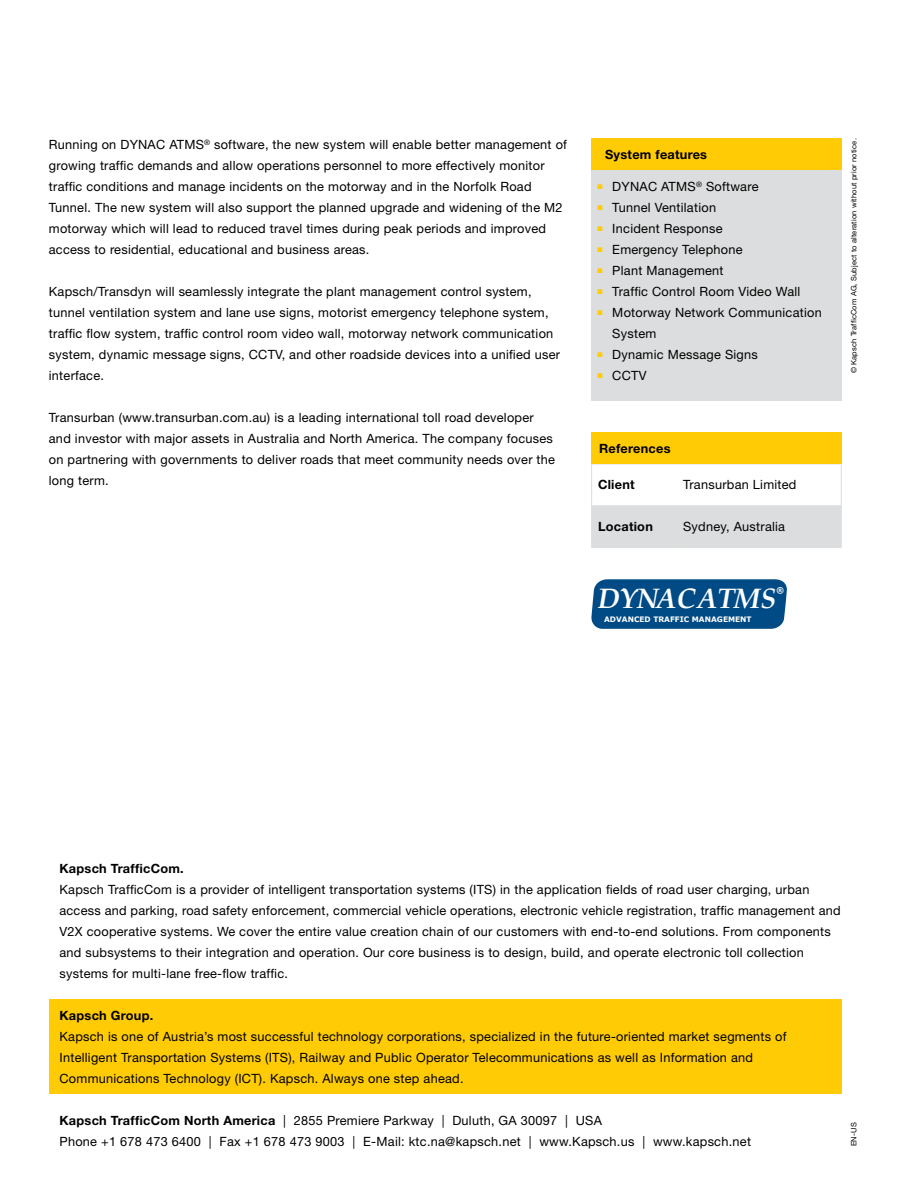
<style>
.page{position:relative;width:918px;height:1188px;background:#fff}
.page>*{position:absolute;margin:0;border:0;box-sizing:border-box;transform-origin:0 0}
.t1{font:italic 700 28.05px "Book Antiqua";color:#fff}
.t2{font:12.75px/21px "Helvetica Neue";letter-spacing:.02em;color:#000}
.t3{font:700 12.75px "Helvetica Neue";letter-spacing:.02em;color:#000}
.t4{font:700 7.95px "Verdana";color:#fff}
.t5{font:7.5px "Helvetica Neue";letter-spacing:.02em;color:#000}
.t6{font:700 7.5px "Verdana";color:#fff}
.s1{color:#ffcb05}
.s2{font-weight:700}
</style>
<div class="page">
<div style="left:49px;top:999px;width:792px;height:95px;background:#ffcb05"></div>
<div style="left:592px;top:505px;width:249px;height:42px;background:#dcddde"></div>
<hr style="left:591px;top:464px;width:86px;height:1px;background:#dcddde">
<hr style="left:677px;top:464px;width:164px;height:1px;background:#dcddde">
<hr style="left:591px;top:506px;width:86px;height:1px;background:#dcddde">
<hr style="left:677px;top:506px;width:164px;height:1px;background:#dcddde">
<hr style="left:591px;top:547px;width:86px;height:1px;background:#dcddde">
<hr style="left:677px;top:547px;width:164px;height:1px;background:#dcddde">
<hr style="left:591px;top:464px;width:1px;height:42px;background:#dcddde">
<hr style="left:841px;top:464px;width:1px;height:42px;background:#dcddde">
<hr style="left:591px;top:506px;width:1px;height:41px;background:#dcddde">
<hr style="left:841px;top:506px;width:1px;height:41px;background:#dcddde">
<div style="left:591px;top:432px;width:250px;height:32px;background:#ffcb05"></div>
<div style="left:591px;top:139px;width:250px;height:31px;background:#ffcb05"></div>
<div style="left:591px;top:170px;width:250px;height:231px;background:#dcddde"></div>
<div style="left:591px;top:579px;width:196px;height:50px;background:#004b85"></div>
<p class="t2" style="left:49px;top:134px;width:520px">Running on DYNAC ATMS<sup>®</sup> software, the new system will enable better management of growing traffic demands and allow operations personnel to more effectively monitor traffic conditions and manage incidents on the motorway and in the Norfolk Road Tunnel. The new system will also support the planned upgrade and widening of the M2 motorway which will lead to reduced travel times during peak periods and improved access to residential, educational and business areas.</p>
<p class="t2" style="left:49px;top:281px;width:513px">Kapsch/Transdyn will seamlessly integrate the plant management control system, tunnel ventilation system and lane use signs, motorist emergency telephone system, traffic flow system, traffic control room video wall, motorway network communication system, dynamic message signs, CCTV, and other roadside devices into a unified user interface.</p>
<p class="t2" style="left:49px;top:407px;width:508px">Transurban (www.transurban.com.au) is a leading international toll road developer and investor with major assets in Australia and North America. The company focuses on partnering with governments to deliver roads that meet community needs over the long term.</p>
<p class="t3" style="left:605px;top:147px;width:104px">System features</p>
<p class="t2" style="left:597px;top:176px;width:163px"><span class="s1">■</span> DYNAC ATMS<sup>®</sup> Software</p>
<p class="t2" style="left:597px;top:197px;width:120px"><span class="s1">■</span> Tunnel Ventilation</p>
<p class="t2" style="left:597px;top:218px;width:127px"><span class="s1">■</span> Incident Response</p>
<p class="t2" style="left:597px;top:239px;width:147px"><span class="s1">■</span> Emergency Telephone</p>
<p class="t2" style="left:597px;top:260px;width:128px"><span class="s1">■</span> Plant Management</p>
<p class="t2" style="left:597px;top:281px;width:204px"><span class="s1">■</span> Traffic Control Room Video Wall</p>
<p class="t2" style="left:612px;top:302px;width:211px;text-indent:-15px"><span class="s1">■</span> Motorway Network Communication<br>System</p>
<p class="t2" style="left:597px;top:344px;width:162px"><span class="s1">■</span> Dynamic Message Signs</p>
<p class="t2" style="left:597px;top:365px;width:51px"><span class="s1">■</span> CCTV</p>
<p class="t3" style="left:599px;top:441px;width:73px">References</p>
<p class="t3" style="left:598px;top:476px;width:38px">Client</p>
<p class="t2" style="left:683px;top:474px;width:115px">Transurban Limited</p>
<p class="t3" style="left:598px;top:518px;width:56px">Location</p>
<p class="t2" style="left:683px;top:515px;width:104px">Sydney, Australia</p>
<h1 class="t1" style="left:598px;top:579px;width:180px">DYNACATMS</h1>
<p class="t4" style="left:776px;top:585px;width:9px">®</p>
<p class="t6" style="left:604px;top:613px;width:149px">ADVANCED TRAFFIC MANAGEMENT</p>
<p class="t5" style="left:849px;top:373px;width:237px;rotate:-90deg">© Kapsch TrafficCom AG, Subject to alteration without prior notice.</p>
<p class="t3" style="left:60px;top:861px;width:126px">Kapsch TrafficCom.</p>
<p class="t2" style="left:60px;top:879px;width:783px">Kapsch TrafficCom is a provider of intelligent transportation systems (ITS) in the application fields of road user charging, urban access and parking, road safety enforcement, commercial vehicle operations, electronic vehicle registration, traffic management and V2X cooperative systems. We cover the entire value creation chain of our customers with end-to-end solutions. From components and subsystems to their integration and operation. Our core business is to design, build, and operate electronic toll collection systems for multi-lane free-flow traffic.</p>
<p class="t3" style="left:60px;top:1008px;width:95px">Kapsch Group.</p>
<p class="t2" style="left:60px;top:1026px;width:729px">Kapsch is one of Austria’s most successful technology corporations, specialized in the future-oriented market segments of<br>Intelligent Transportation Systems (ITS), Railway and Public Operator Telecommunications as well as Information and<br>Communications Technology (ICT). Kapsch. Always one step ahead.</p>
<p class="t2" style="left:60px;top:1110px;width:693px"><span class="s2">Kapsch TrafficCom North America</span> | 2855 Premiere Parkway | Duluth, GA 30097 | USA<br>Phone +1 678 473 6400 | Fax +1 678 473 9003 | E-Mail: ktc.na@kapsch.net | www.Kapsch.us | www.kapsch.net</p>
<p class="t5" style="left:849px;top:1146px;width:25px;rotate:-90deg">EN-US</p>
</div>
